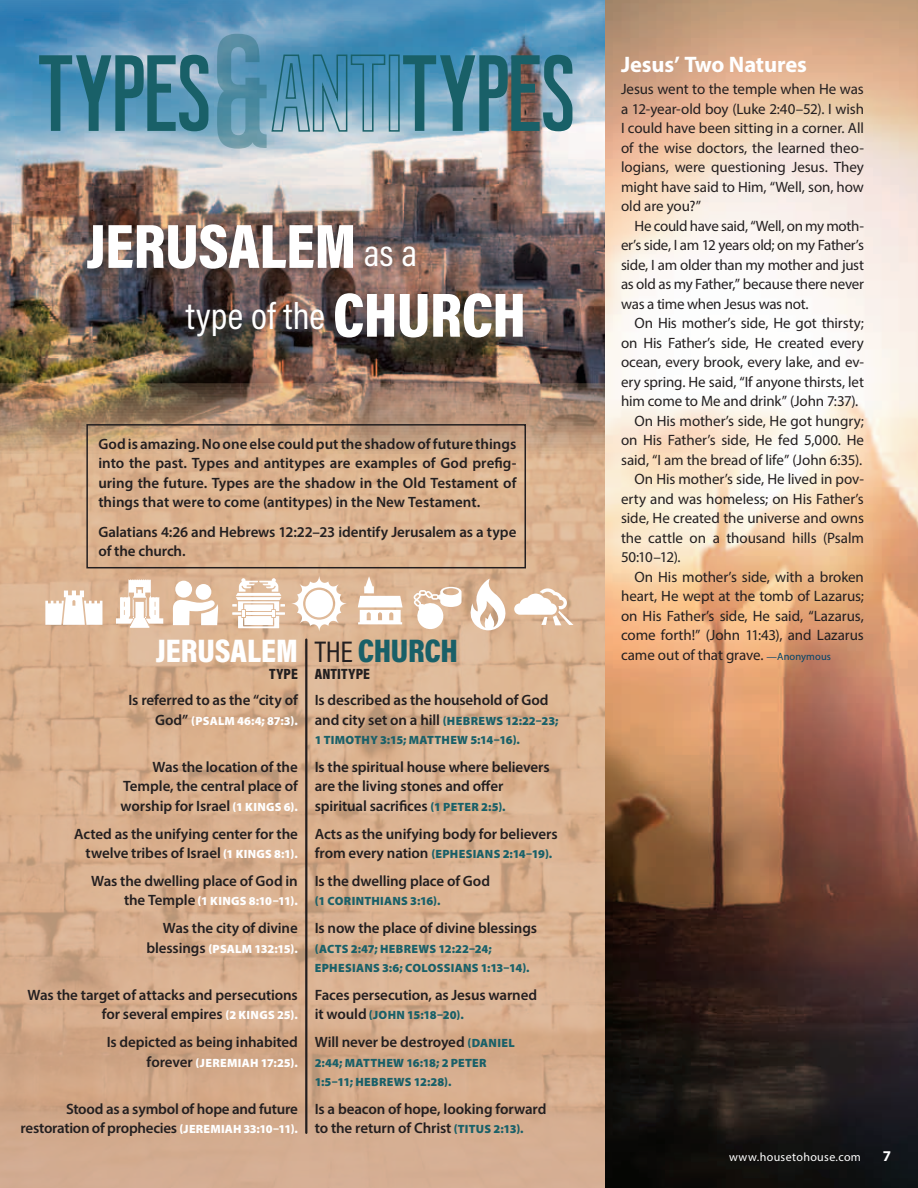
<style>
.page{position:relative;width:918px;height:1188px;background:#fff}
.page>*{position:absolute;margin:0;border:0;box-sizing:border-box;transform-origin:0 0}
.t1{font:108px "Upright";letter-spacing:-.01em;color:#196068}
.t2{font:900 63.3px "Acumin Pro Cond";letter-spacing:-.005em;color:#fff}
.t3{font:37.95px "Acumin Pro Cond";letter-spacing:.005em;color:#fff}
.t4{font:900 33px "Acumin Pro Cond";color:#fff}
.t5{font:900 33px "Acumin Pro Cond";letter-spacing:-.01em;color:#196068}
.t6{font:700 22.5px "Myriad Pro";letter-spacing:-.005em;color:#fff}
.t7{font:600 15px/19.5px "Myriad Pro";letter-spacing:-.01em;color:#231f20}
.t8{font:15px/19.5px "Myriad Pro";letter-spacing:-.01em;color:#231f20;text-align:justify}
.t9{font:900 15px "Acumin Pro Cond";letter-spacing:.01em;color:#231f20}
.t10{font:700 15px "Myriad Pro";color:#fff}
.t11{font:900 12px/19.5px "Myriad Pro";letter-spacing:.02em;color:#196068}
.t12{font:900 12px "Myriad Pro";letter-spacing:.02em;color:#fff}
.t13{font:12px "Myriad Pro";letter-spacing:.03em;color:#fff}
.s1{font-size:162px}
.s2{font-weight:400;font-size:37.95px}
.s3{font-weight:900;font-size:63.3px}
.s4{font-weight:600;font-size:15px;color:#231f20}
.s5{font-weight:900;font-size:12px;color:#fff}
.s6{font-weight:400;font-size:30px;color:#231f20}
.s7{font-weight:900;font-size:12px;color:#196068}
.s8{font-size:10.5px;color:#00446a}
</style>
<div class="page">
<img style="left:0;top:0;width:605px;height:383px">
<img style="left:0;top:383px;width:605px;height:805px">
<hr style="left:305px;top:640px;width:2px;height:493px;background:#231f20">
<div style="left:86px;top:424px;width:440px;height:144px;border:2px solid #231f20"></div>
<svg style="left:271px;top:54px;width:115px;height:79px;background:#5a97b2"></svg>
<div style="left:389px;top:55px;width:11px;height:77px;border:2px solid #196068"></div>
<div style="left:75px;top:221px;width:343px;height:59px;background:#423730;opacity:.34"></div>
<div style="left:174px;top:290px;width:351px;height:59px;background:#423730;opacity:.34"></div>
<img style="left:605px;top:0;width:313px;height:1188px">
<svg style="left:172px;top:600px;width:46px;height:25px"></svg>
<div style="left:196px;top:584px;width:15px;height:16px;background:#fff;border-radius:50%"></div>
<div style="left:175px;top:581px;width:17px;height:17px;background:#fff;border-radius:50%"></div>
<svg style="left:291px;top:575px;width:57px;height:57px"></svg>
<svg style="left:45px;top:591px;width:57px;height:34px"></svg>
<svg style="left:358px;top:576px;width:45px;height:48px"></svg>
<svg style="left:232px;top:578px;width:53px;height:50px"></svg>
<svg style="left:116px;top:579px;width:47px;height:49px"></svg>
<svg style="left:413px;top:579px;width:161px;height:51px"></svg>
<svg style="left:0;top:1142px;width:1px;height:46px"></svg>
<h1 class="t1" style="left:39px;top:22px;width:540px">TYPES<span class="s1">&amp;</span> TYPES</h1>
<h2 class="t2" style="left:86px;top:205px;width:333px">JERUSALEM <span class="s2">as a</span></h2>
<h3 class="t3" style="left:186px;top:292px;width:342px">type of the <span class="s3">CHURCH</span></h3>
<p class="t7" style="left:98px;top:434px;width:420px;text-align:justify">God is amazing. No one else could put the shadow of future things into the past. Types and antitypes are examples of God prefig&shy;uring the future. Types are the shadow in the Old Testament of things that were to come (antitypes) in the New Testament.</p>
<p class="t7" style="left:98px;top:521px;width:420px">Galatians 4:26 and Hebrews 12:22–23 identify Jerusalem as a type of the church.</p>
<h3 class="t4" style="left:156px;top:629px;width:144px">JERUSALEM</h3>
<p class="t9" style="left:269px;top:664px;width:30px">TYPE</p>
<p class="t7" style="left:128px;top:690px;width:171px">Is referred to as the “city of</p>
<p class="t12" style="left:155px;top:713px;width:144px"><span class="s4">God”</span> (PSALM 46:4; 87:3).</p>
<p class="t7" style="left:121px;top:757px;width:179px;text-align:justify;text-indent:32px">Was the location of the Temple, the central place of worship for Israel <span class="s5">(1 KINGS 6).</span></p>
<p class="t7" style="left:74px;top:823px;width:225px;text-align:right">Acted as the unifying center for the twelve tribes of Israel <span class="s5">(1 KINGS 8:1).</span></p>
<p class="t7" style="left:91px;top:871px;width:208px">Was the dwelling place of God in</p>
<p class="t12" style="left:124px;top:893px;width:175px"><span class="s4">the Temple</span> (1 KINGS 8:10–11).</p>
<p class="t7" style="left:163px;top:918px;width:136px">Was the city of divine</p>
<p class="t12" style="left:147px;top:941px;width:153px"><span class="s4">blessings</span> (PSALM 132:15).</p>
<p class="t7" style="left:28px;top:985px;width:272px;text-align:right">Was the target of attacks and persecutions for several empires <span class="s5">(2 KINGS 25).</span></p>
<p class="t7" style="left:107px;top:1032px;width:193px">Is depicted as being inhabited</p>
<p class="t12" style="left:147px;top:1055px;width:153px"><span class="s4">forever</span> (JEREMIAH 17:25).</p>
<p class="t7" style="left:21px;top:1099px;width:279px;text-align:right">Stood as a symbol of hope and future restoration of prophecies <span class="s5">(JEREMIAH 33:10–11).</span></p>
<h3 class="t5" style="left:315px;top:629px;width:145px"><span class="s6">THE</span> CHURCH</h3>
<p class="t9" style="left:315px;top:664px;width:57px">ANTITYPE</p>
<p class="t7" style="left:315px;top:690px;width:245px">Is described as the household of God and city set on a hill <span class="s7">(HEBREWS 12:22–23;</span></p>
<p class="t11" style="left:315px;top:730px;width:207px">1 TIMOTHY 3:15; MATTHEW 5:14–16).</p>
<p class="t7" style="left:315px;top:757px;width:236px">Is the spiritual house where believers are the living stones and offer spiritual sacrifices <span class="s7">(1 PETER 2:5).</span></p>
<p class="t7" style="left:315px;top:823px;width:244px">Acts as the unifying body for believers</p>
<p class="t11" style="left:315px;top:844px;width:239px"><span class="s4">from every nation</span> (EPHESIANS 2:14–19).</p>
<p class="t7" style="left:315px;top:871px;width:177px">Is the dwelling place of God</p>
<p class="t11" style="left:315px;top:891px;width:127px">(1 CORINTHIANS 3:16).</p>
<p class="t7" style="left:315px;top:918px;width:224px">Is now the place of divine blessings</p>
<p class="t11" style="left:315px;top:938px;width:216px">(ACTS 2:47; HEBREWS 12:22–24;<br>EPHESIANS 3:6; COLOSSIANS 1:13–14).</p>
<p class="t7" style="left:315px;top:985px;width:224px">Faces persecution, as Jesus warned</p>
<p class="t11" style="left:315px;top:1005px;width:151px"><span class="s4">it would</span> (JOHN 15:18–20).</p>
<p class="t7" style="left:315px;top:1032px;width:201px">Will never be destroyed <span class="s7">(DANIEL</span></p>
<p class="t11" style="left:315px;top:1052px;width:173px">2:44; MATTHEW 16:18; 2 PETER<br>1:5–11; HEBREWS 12:28).</p>
<p class="t7" style="left:315px;top:1099px;width:233px">Is a beacon of hope, looking forward to the return of Christ <span class="s7">(TITUS 2:13).</span></p>
<h3 class="t6" style="left:621px;top:50px;width:187px">Jesus’ Two Natures</h3>
<p class="t8" style="left:621px;top:79px;width:244px">Jesus went to the temple when He was a 12-year-old boy (Luke 2:40–52). I wish I could have been sitting in a corner. All of the wise doctors, the learned theo&shy;logians, were questioning Jesus. They might have said to Him, “Well, son, how old are you?”</p>
<p class="t8" style="left:621px;top:216px;width:244px;text-indent:14px">He could have said, “Well, on my moth&shy;er’s side, I am 12 years old; on my Father’s side, I am older than my mother and just as old as my Father,” because there never was a time when Jesus was not.</p>
<p class="t8" style="left:635px;top:313px;width:231px">On His mother’s side, He got thirsty;</p>
<p class="t8" style="left:621px;top:333px;width:244px">on His Father’s side, He created every</p>
<p class="t8" style="left:621px;top:352px;width:244px">ocean, every brook, every lake, and ev-</p>
<p class="t8" style="left:621px;top:372px;width:244px">ery spring. He said, “If anyone thirsts, let</p>
<p class="t8" style="left:621px;top:391px;width:239px">him come to Me and drink” (John 7:37).</p>
<p class="t8" style="left:635px;top:411px;width:231px">On His mother’s side, He got hungry;</p>
<p class="t8" style="left:621px;top:430px;width:244px">on His Father’s side, He fed 5,000. He</p>
<p class="t8" style="left:621px;top:450px;width:243px">said, “I am the bread of life” (John 6:35).</p>
<p class="t8" style="left:635px;top:469px;width:231px">On His mother’s side, He lived in pov-</p>
<p class="t8" style="left:621px;top:489px;width:244px">erty and was homeless; on His Father’s</p>
<p class="t8" style="left:621px;top:508px;width:244px">side, He created the universe and owns</p>
<p class="t8" style="left:621px;top:528px;width:244px">the cattle on a thousand hills (Psalm</p>
<p class="t8" style="left:621px;top:547px;width:61px">50:10–12).</p>
<p class="t8" style="left:635px;top:567px;width:231px">On His mother’s side, with a broken</p>
<p class="t8" style="left:621px;top:586px;width:244px">heart, He wept at the tomb of Lazarus;</p>
<p class="t8" style="left:621px;top:606px;width:244px">on His Father’s side, He said, “Lazarus,</p>
<p class="t8" style="left:621px;top:625px;width:244px">come forth!” (John 11:43), and Lazarus</p>
<p class="t8" style="left:621px;top:645px;width:211px">came out of that grave. <span class="s8">—Anonymous</span></p>
<p class="t13" style="left:729px;top:1150px;width:133px">www.housetohouse.com</p>
<p class="t10" style="left:883px;top:1146px;width:10px">7</p>
</div>
